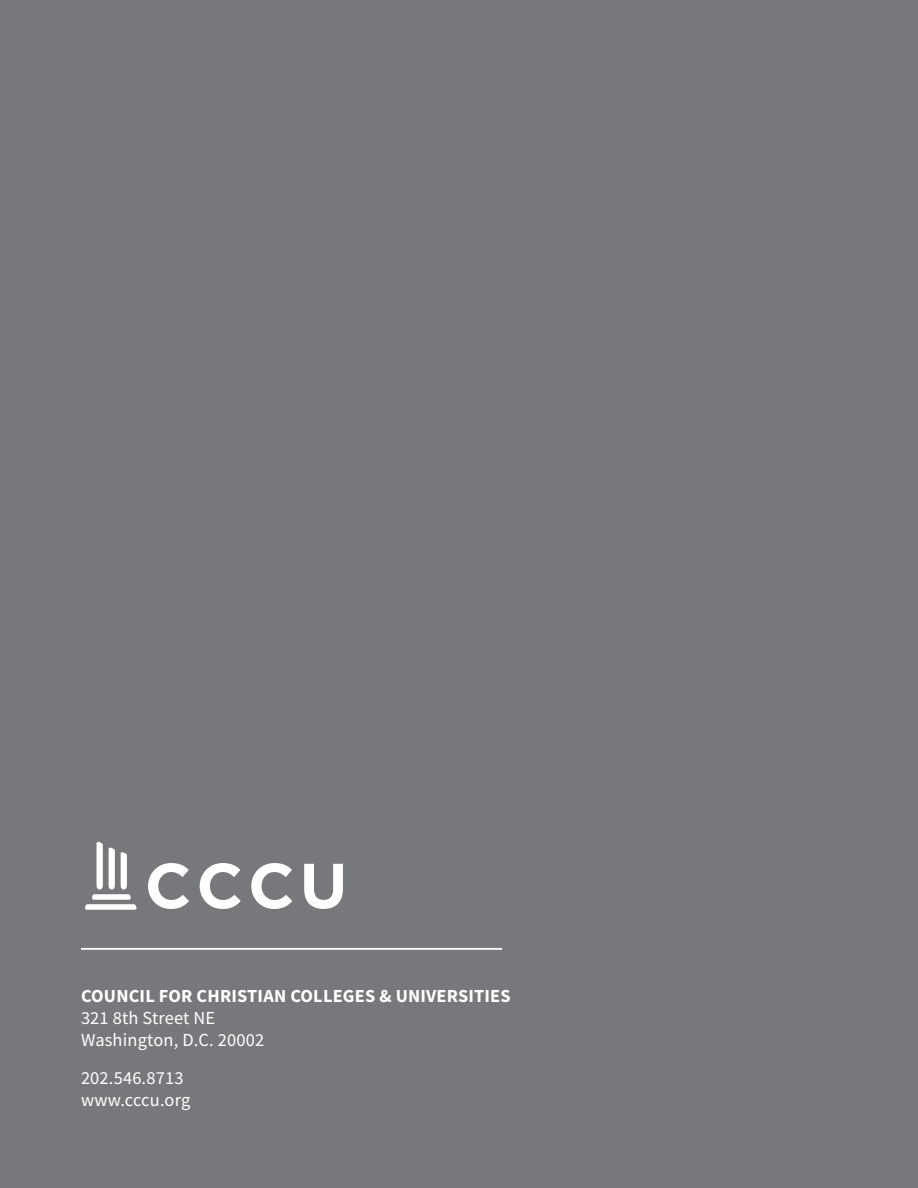
<style>
.page{position:relative;width:918px;height:1188px;background:#77787b}
.page>*{position:absolute;margin:0;border:0;box-sizing:border-box;transform-origin:0 0}
.t1{font:700 63.45px "Gotham";color:#fff}
.t2{font:18.45px/22px "Source Sans Pro";letter-spacing:.01em;color:#fff}
.t3{font:700 18.45px "Source Sans Pro";letter-spacing:.01em;color:#fff}
</style>
<div class="page">
<svg style="left:85px;top:841px;width:52px;height:69px"></svg>
<hr style="left:81px;top:948px;width:421px;height:2px;background:#fff">
<h1 class="t1" style="left:145px;top:849px;width:204px">CCCU</h1>
<p class="t3" style="left:81px;top:983px;width:431px">COUNCIL FOR CHRISTIAN COLLEGES &amp; UNIVERSITIES</p>
<p class="t2" style="left:81px;top:1007px;width:185px">321 8th Street NE<br>Washington, D.C. 20002</p>
<p class="t2" style="left:81px;top:1067px;width:111px">202.546.8713 www.cccu.org</p>
</div>
